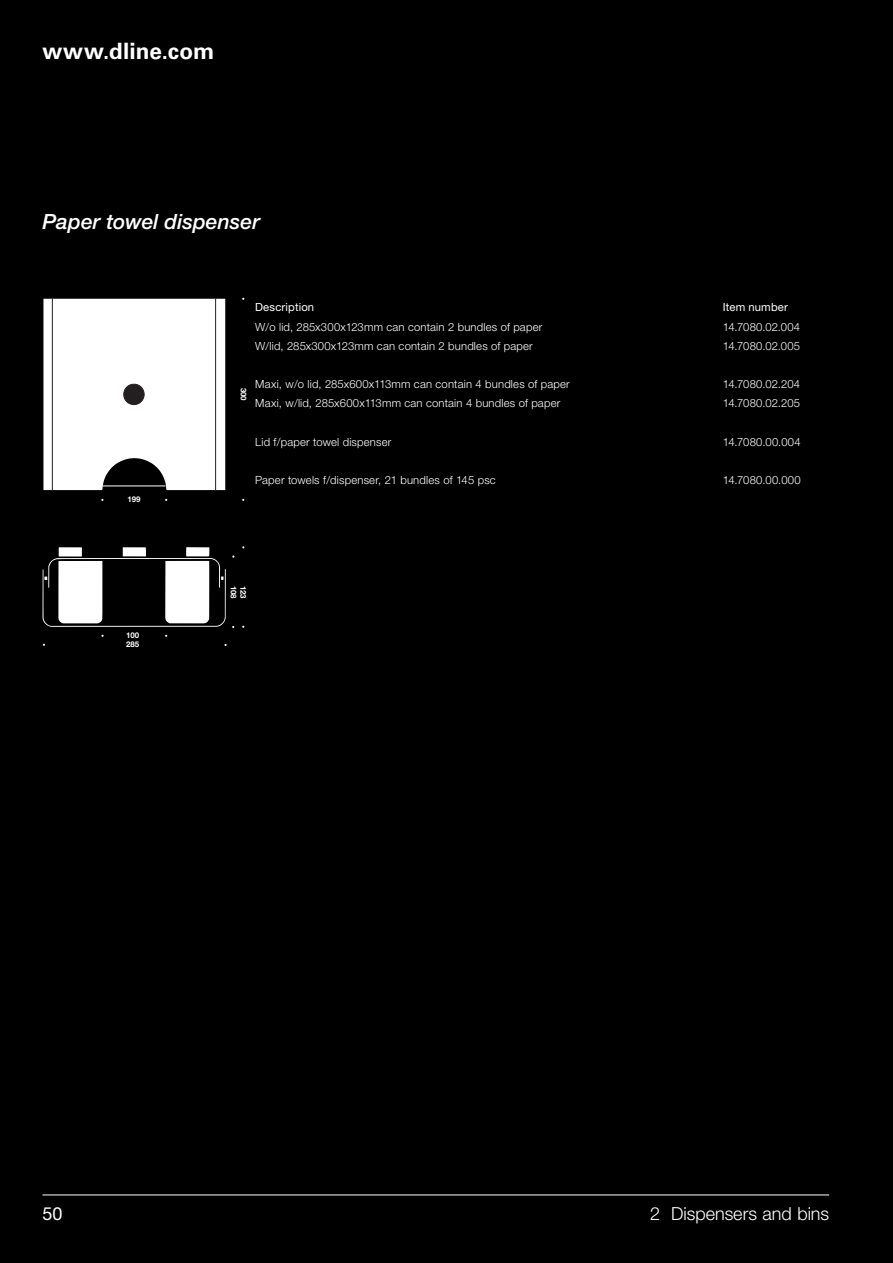
<style>
.page{position:relative;width:893px;height:1263px;background:#000}
.page>*{position:absolute;margin:0;border:0;box-sizing:border-box;transform-origin:0 0}
.t1{font:700 22.5px "Univers LT Std";letter-spacing:.005em;color:#fff}
.Overskrift_greb{font:italic 500 21px "Helvetica Neue";letter-spacing:.005em;color:#fff}
.t2{font:300 18px "Helvetica Neue";color:#fff}
.Sidetal{font:18px "Helvetica Neue";color:#fff}
.Brødtekst{font:300 11.25px "Helvetica Neue";letter-spacing:.015em;color:#fff}
.Overskrift_tabel{font:11.25px "Helvetica Neue LT Std";letter-spacing:.015em;color:#fff}
.t3{font:700 7.8px "Helvetica Neue";color:#fff}
</style>
<div class="page">
<hr style="left:43px;top:1194px;width:786px;height:1px;background:#fff">
<svg style="left:43px;top:547px;width:183px;height:80px"></svg>
<svg style="left:43px;top:298px;width:182px;height:192px;background:#ececec"></svg>
<h1 class="t1" style="left:43px;top:38px;width:173px">www.dline.com</h1>
<p class="Overskrift_greb" style="left:43px;top:209px;width:219px">Paper towel dispenser</p>
<p class="t3" style="left:127px;top:494px;width:15px">199</p>
<p class="t3" style="left:126px;top:630px;width:15px">100</p>
<p class="t3" style="left:126px;top:639px;width:15px">285</p>
<p class="t3" style="left:248px;top:388px;width:15px;rotate:90deg">300</p>
<p class="Overskrift_tabel" style="left:255px;top:301px;width:61px">Description</p>
<p class="Overskrift_tabel" style="left:723px;top:301px;width:67px">Item number</p>
<p class="Brødtekst" style="left:255px;top:320px;width:289px">W/o lid, 285x300x123mm can contain 2 bundles of paper</p>
<p class="Brødtekst" style="left:723px;top:320px;width:79px">14.7080.02.004</p>
<p class="Brødtekst" style="left:255px;top:339px;width:279px">W/lid, 285x300x123mm can contain 2 bundles of paper</p>
<p class="Brødtekst" style="left:723px;top:339px;width:79px">14.7080.02.005</p>
<p class="Brødtekst" style="left:255px;top:377px;width:316px">Maxi, w/o lid, 285x600x113mm can contain 4 bundles of paper</p>
<p class="Brødtekst" style="left:723px;top:377px;width:79px">14.7080.02.204</p>
<p class="Brødtekst" style="left:255px;top:396px;width:307px">Maxi, w/lid, 285x600x113mm can contain 4 bundles of paper</p>
<p class="Brødtekst" style="left:723px;top:396px;width:79px">14.7080.02.205</p>
<p class="Brødtekst" style="left:255px;top:435px;width:138px">Lid f/paper towel dispenser</p>
<p class="Brødtekst" style="left:723px;top:435px;width:79px">14.7080.00.004</p>
<p class="Brødtekst" style="left:255px;top:473px;width:242px">Paper towels f/dispenser, 21 bundles of 145 psc</p>
<p class="Brødtekst" style="left:723px;top:473px;width:79px">14.7080.00.000</p>
<p class="t3" style="left:248px;top:586px;width:15px;rotate:90deg">123</p>
<p class="t3" style="left:238px;top:586px;width:15px;rotate:90deg">108</p>
<p class="Sidetal" style="left:43px;top:1203px;width:22px">50</p>
<h3 class="t2" style="left:650px;top:1203px;width:181px">2 Dispensers and bins</h3>
</div>
